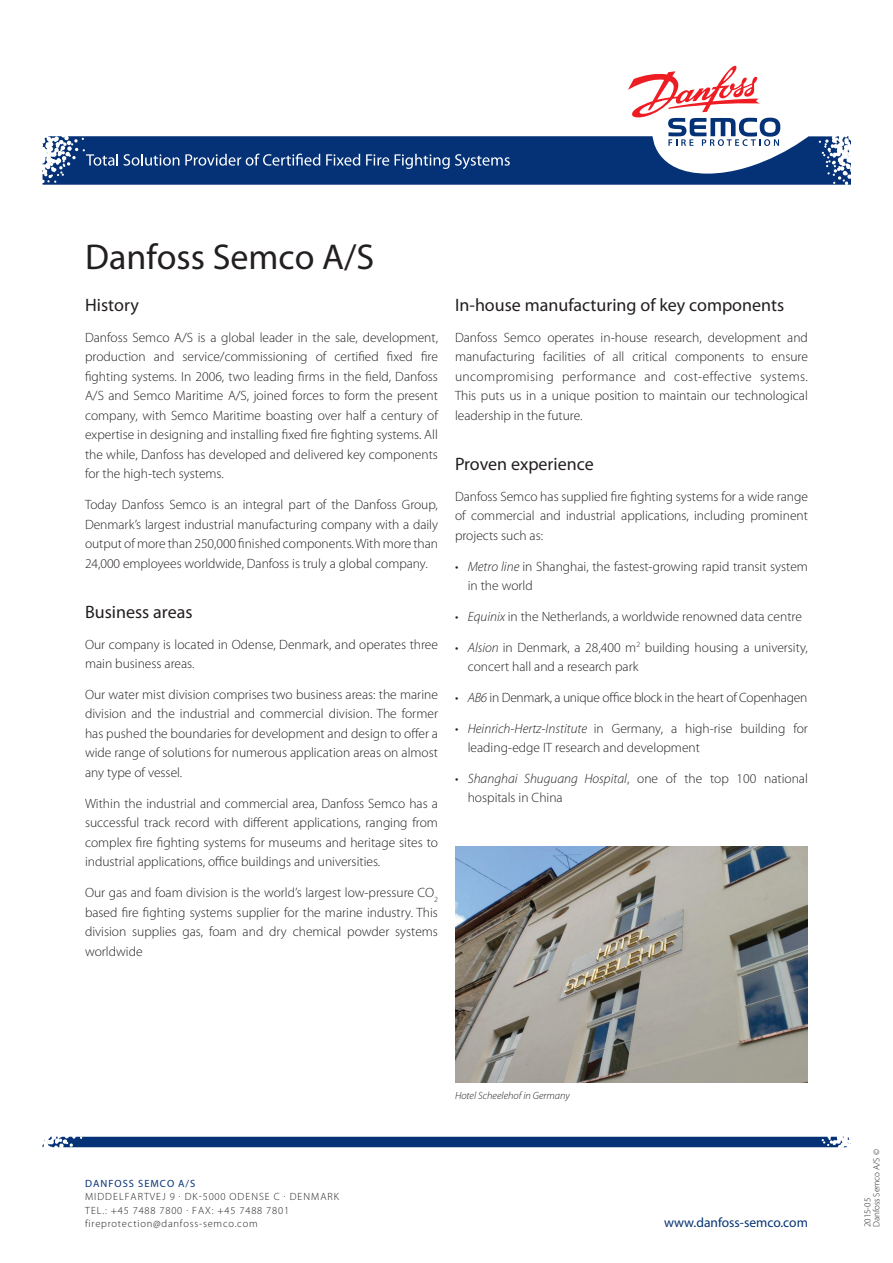
<style>
.page{position:relative;width:893px;height:1263px;background:#fff}
.page>*{position:absolute;margin:0;border:0;box-sizing:border-box;transform-origin:0 0}
.t1{font:36px "Myriad Pro";color:#231f20}
.DS14-H3_Overskrift{font:18px "Myriad Pro";color:#231f20}
.DS14-Body{font:300 13.5px/19.5px "Myriad Pro";color:#231f20;text-align:justify}
.DS14-Body_Indryk{font:300 13.5px/19.5px "Myriad Pro";color:#231f20}
.DS14-Body_Indryk-2{font:300 13.5px "Myriad Pro";letter-spacing:-.02em;color:#231f20}
.t2{font:13.5px "Myriad Pro";color:#053276}
.t3{font:300 10.5px "Myriad Pro";letter-spacing:.075em;color:#231f20}
.t4{font:300 10.5px "Myriad Pro";letter-spacing:.095em;color:#231f20}
.DS14-Billedtekst{font:italic 300 10.5px "Myriad Pro";color:#231f20}
.t5{font:10.5px "Myriad Pro";letter-spacing:.095em;color:#053276}
.t6{font:300 9px "Myriad Pro";color:#231f20}
.s1{font-style:italic}
</style>
<div class="page">
<svg style="left:43px;top:65px;width:808px;height:120px"></svg>
<img style="left:455px;top:846px;width:353px;height:236px">
<div style="left:43px;top:1137px;width:808px;height:10px;background:#053276"></div>
<p class="t1" style="left:85px;top:235px;width:291px">Danfoss Semco A/S</p>
<p class="DS14-H3_Overskrift" style="left:85px;top:294px;width:55px">History</p>
<p class="DS14-Body" style="left:85px;top:328px;width:354px">Danfoss Semco A/S is a global leader in the sale, development, production and service/commissioning of certified fixed fire fighting systems. In 2006, two leading firms in the field, Danfoss A/S and Semco Maritime A/S, joined forces to form the present company, with Semco Maritime boasting over half a century of expertise in designing and installing fixed fire fighting systems. All the while, Danfoss has developed and delivered key components for the high-tech systems.</p>
<p class="DS14-Body" style="left:85px;top:495px;width:354px">Today Danfoss Semco is an integral part of the Danfoss Group, Denmark’s largest industrial manufacturing company with a daily output of more than 250,000 finished components. With more than 24,000 employees worldwide, Danfoss is truly a global company.</p>
<p class="DS14-H3_Overskrift" style="left:85px;top:601px;width:109px">Business areas</p>
<p class="DS14-Body" style="left:85px;top:635px;width:354px">Our company is located in Odense, Denmark, and operates three main business areas.</p>
<p class="DS14-Body" style="left:85px;top:685px;width:354px">Our water mist division comprises two business areas: the marine division and the industrial and commercial division. The former has pushed the boundaries for development and design to offer a wide range of solutions for numerous application areas on almost any type of vessel.</p>
<p class="DS14-Body" style="left:85px;top:794px;width:354px">Within the industrial and commercial area, Danfoss Semco has a successful track record with different applications, ranging from complex fire fighting systems for museums and heritage sites to industrial applications, office buildings and universities.</p>
<p class="DS14-Body" style="left:85px;top:883px;width:354px">Our gas and foam division is the world’s largest low-pressure CO<sub>2 </sub>based fire fighting systems supplier for the marine industry. This division supplies gas, foam and dry chemical powder systems worldwide</p>
<p class="DS14-H3_Overskrift" style="left:455px;top:294px;width:331px">In-house manufacturing of key components</p>
<p class="DS14-Body" style="left:455px;top:328px;width:354px">Danfoss Semco operates in-house research, development and manufacturing facilities of all critical components to ensure uncompromising performance and cost-effective systems.<br>This puts us in a unique position to maintain our technological leadership in the future.</p>
<p class="DS14-H3_Overskrift" style="left:455px;top:453px;width:140px">Proven experience</p>
<p class="DS14-Body" style="left:455px;top:487px;width:354px">Danfoss Semco has supplied fire fighting systems for a wide range of commercial and industrial applications, including prominent projects such as:</p>
<p class="DS14-Body_Indryk" style="left:468px;top:557px;width:342px;text-indent:-13px">• <span class="s1">Metro line</span> in Shanghai, the fastest-growing rapid transit system in the world</p>
<p class="DS14-Body_Indryk" style="left:455px;top:607px;width:348px">• <span class="s1">Equinix</span> in the Netherlands, a worldwide renowned data centre</p>
<p class="DS14-Body_Indryk" style="left:468px;top:638px;width:342px;text-indent:-13px">• <span class="s1">Alsion</span> in Denmark, a 28,400 m<sup>2</sup> building housing a university, concert hall and a research park</p>
<p class="DS14-Body_Indryk-2" style="left:455px;top:690px;width:354px">• <span class="s1">AB6</span> in Denmark, a unique office block in the heart of Copenhagen</p>
<p class="DS14-Body_Indryk" style="left:468px;top:719px;width:342px;text-indent:-13px">• <span class="s1">Heinrich-Hertz-Institute</span> in Germany, a high-rise building for leading-edge IT research and development</p>
<p class="DS14-Body_Indryk" style="left:468px;top:769px;width:342px;text-indent:-13px">• <span class="s1">Shanghai Shuguang Hospital</span>, one of the top 100 national hospitals in China</p>
<p class="t5" style="left:85px;top:1176px;width:112px">DANFOSS SEMCO A/S</p>
<p class="t4" style="left:85px;top:1191px;width:255px">MIDDELFARTVEJ 9 · DK-5000 ODENSE C · DENMARK</p>
<p class="t3" style="left:85px;top:1204px;width:205px">TEL.: +45 7488 7800 · FAX: +45 7488 7801</p>
<p class="t3" style="left:85px;top:1218px;width:174px">fireprotection@danfoss-semco.com</p>
<p class="DS14-Billedtekst" style="left:455px;top:1089px;width:116px">Hotel Scheelehof in Germany</p>
<p class="t2" style="left:664px;top:1214px;width:145px">www.danfoss-semco.com</p>
<p class="t6" style="left:871px;top:1227px;width:79px;rotate:-90deg">Danfoss Semco A/S ©</p>
<p class="t6" style="left:862px;top:1227px;width:31px;rotate:-90deg">2015-05</p>
</div>
